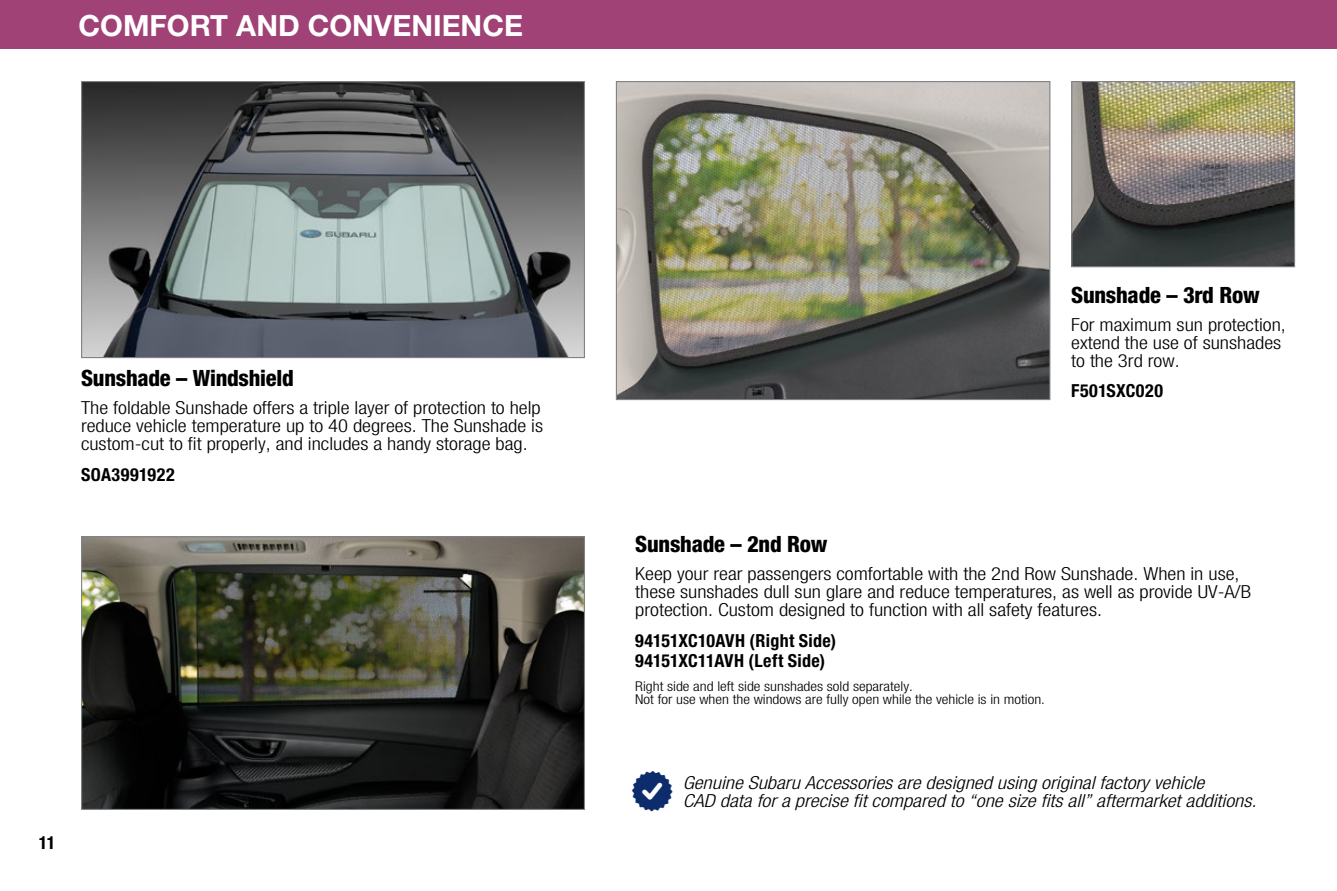
<style>
.page{position:relative;width:1337px;height:891px;background:#fff}
.page>*{position:absolute;margin:0;border:0;box-sizing:border-box;transform-origin:0 0}
.t1{font:700 29.25px "Helvetica Neue LT Pro";color:#fff}
.t2{font:800 condensed 22.5px "Helvetica Neue LT Pro";letter-spacing:-.01em;color:#000}
.t3{font:300 condensed 18px/18px "Helvetica Neue LT Pro";color:#000;scale:1.15 1}
.t4{font:italic 300 condensed 18px/18px "Helvetica Neue LT Pro";color:#000;scale:1.15 1}
.t5{font:700 condensed 18px/20.2px "Helvetica Neue LT Pro";letter-spacing:.015em;color:#000}
.t6{font:300 condensed 13.5px/13.5px "Helvetica Neue LT Pro";color:#000;scale:1.15 1}
</style>
<div class="page">
<div style="left:0;top:0;width:1336px;height:49px;background:#a04276"></div>
<img style="left:83px;top:538px;width:500px;height:270px">
<div style="left:81px;top:536px;width:504px;height:274px;border:1px solid #808285"></div>
<img style="left:83px;top:83px;width:500px;height:273px">
<div style="left:81px;top:81px;width:504px;height:277px;border:1px solid #808285"></div>
<img style="left:618px;top:83px;width:430px;height:315px">
<div style="left:616px;top:81px;width:434px;height:319px;border:1px solid #808285"></div>
<img style="left:1073px;top:83px;width:220px;height:182px">
<div style="left:1071px;top:81px;width:224px;height:186px;border:1px solid #808285"></div>
<h1 class="t1" style="left:79px;top:7px;width:446px">COMFORT AND CONVENIENCE</h1>
<p class="t2" style="left:81px;top:364px;width:214px">Sunshade – Windshield</p>
<p class="t3" style="left:81px;top:399px;width:403px">The foldable Sunshade offers a triple layer of protection to help reduce vehicle temperature up to 40 degrees. The Sunshade is custom-cut to fit properly, and includes a handy storage bag.</p>
<p class="t5" style="left:81px;top:464px;width:95px">SOA3991922</p>
<p class="t5" style="left:39px;top:832px;width:18px">11</p>
<p class="t2" style="left:1071px;top:281px;width:190px">Sunshade – 3rd Row</p>
<p class="t3" style="left:1071px;top:315px;width:188px">For maximum sun protection, extend the use of sunshades to the 3rd row.</p>
<p class="t5" style="left:1071px;top:381px;width:93px">F501SXC020</p>
<p class="t2" style="left:635px;top:531px;width:194px">Sunshade – 2nd Row</p>
<p class="t3" style="left:635px;top:565px;width:537px">Keep your rear passengers comfortable with the 2nd Row Sunshade. When in use, these sunshades dull sun glare and reduce temperatures, as well as provide UV-A/B protection. Custom designed to function with all safety features.</p>
<p class="t5" style="left:635px;top:630px;width:202px">94151XC10AVH (Right Side)<br>94151XC11AVH (Left Side)</p>
<p class="t6" style="left:635px;top:679px;width:358px">Right side and left side sunshades sold separately.<br>Not for use when the windows are fully open while the vehicle is in motion.</p>
<p class="t4" style="left:682px;top:773px;width:500px">Genuine Subaru Accessories are designed using original factory vehicle<br>CAD data for a precise fit compared to “one size fits all” aftermarket additions.</p>
</div>
